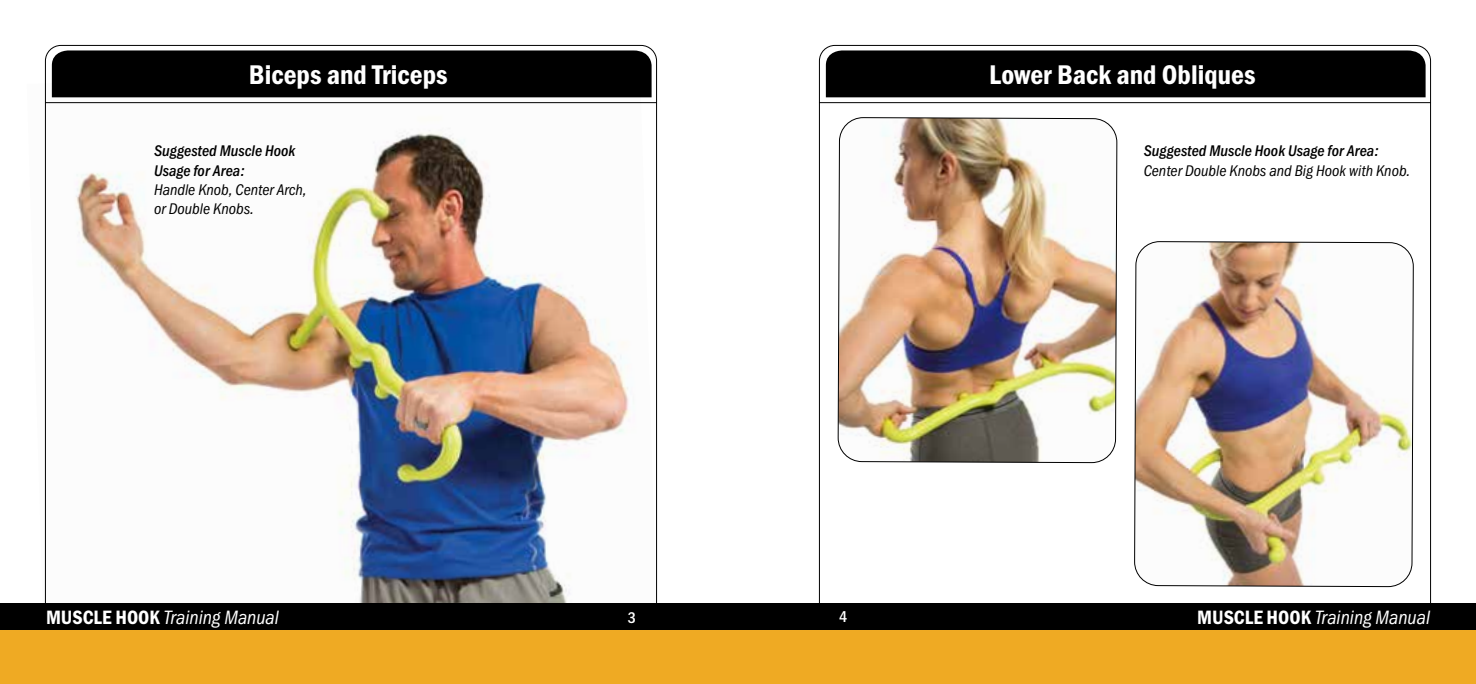
<style>
.page{position:relative;width:1476px;height:684px;background:#fff}
.page>*{position:absolute;margin:0;border:0;box-sizing:border-box;transform-origin:0 0}
.t1{font:28px "Franklin Gothic URW Con Dem";color:#fff}
.t2{font:20px "Franklin Gothic URW Con Boo Ita";color:#fff}
.t3{font:16px/19.2px "Franklin Gothic URW Con Boo Ita";color:#000}
.t4{font:16px/19.2px "Franklin Gothic URW Con Med Ita";color:#000}
.t5{font:500 16px "Franklin Gothic URW Con";color:#fff}
.s1{font-family:"Franklin Gothic URW Con Dem"}
</style>
<div class="page">
<img style="left:44px;top:65px;width:614px;height:538px">
<div style="left:52px;top:50px;width:600px;height:47px;background:#000"></div>
<hr style="left:45px;top:102px;width:612px;height:1px;background:#000">
<div style="left:0;top:603px;width:738px;height:81px;background:#000"></div>
<div style="left:0;top:630px;width:738px;height:54px;background:#efaa23"></div>
<svg style="left:826px;top:50px;width:600px;height:47px;background:#121212"></svg>
<hr style="left:819px;top:102px;width:612px;height:1px;background:#000">
<div style="left:738px;top:603px;width:738px;height:81px;background:#000"></div>
<div style="left:738px;top:630px;width:738px;height:54px;background:#efaa23"></div>
<img style="left:1134px;top:44px;width:280px;height:544px">
<img style="left:837px;top:44px;width:281px;height:420px">
<h1 class="t1" style="left:249px;top:56px;width:200px">Biceps and Triceps</h1>
<h1 class="t1" style="left:989px;top:56px;width:268px">Lower Back and Obliques</h1>
<p class="t4" style="left:154px;top:142px;width:143px">Suggested Muscle Hook<br>Usage for Area:</p>
<p class="t3" style="left:154px;top:180px;width:154px">Handle Knob, Center Arch, or Double Knobs.</p>
<p class="t4" style="left:1144px;top:142px;width:236px">Suggested Muscle Hook Usage for Area:</p>
<p class="t3" style="left:1144px;top:161px;width:268px">Center Double Knobs and Big Hook with Knob.</p>
<p class="t2" style="left:46px;top:606px;width:234px"><span class="s1">MUSCLE HOOK</span> Training Manual</p>
<p class="t5" style="left:628px;top:607px;width:10px">3</p>
<p class="t5" style="left:839px;top:606px;width:10px">4</p>
<p class="t2" style="left:1197px;top:606px;width:234px"><span class="s1">MUSCLE HOOK</span> Training Manual</p>
</div>
